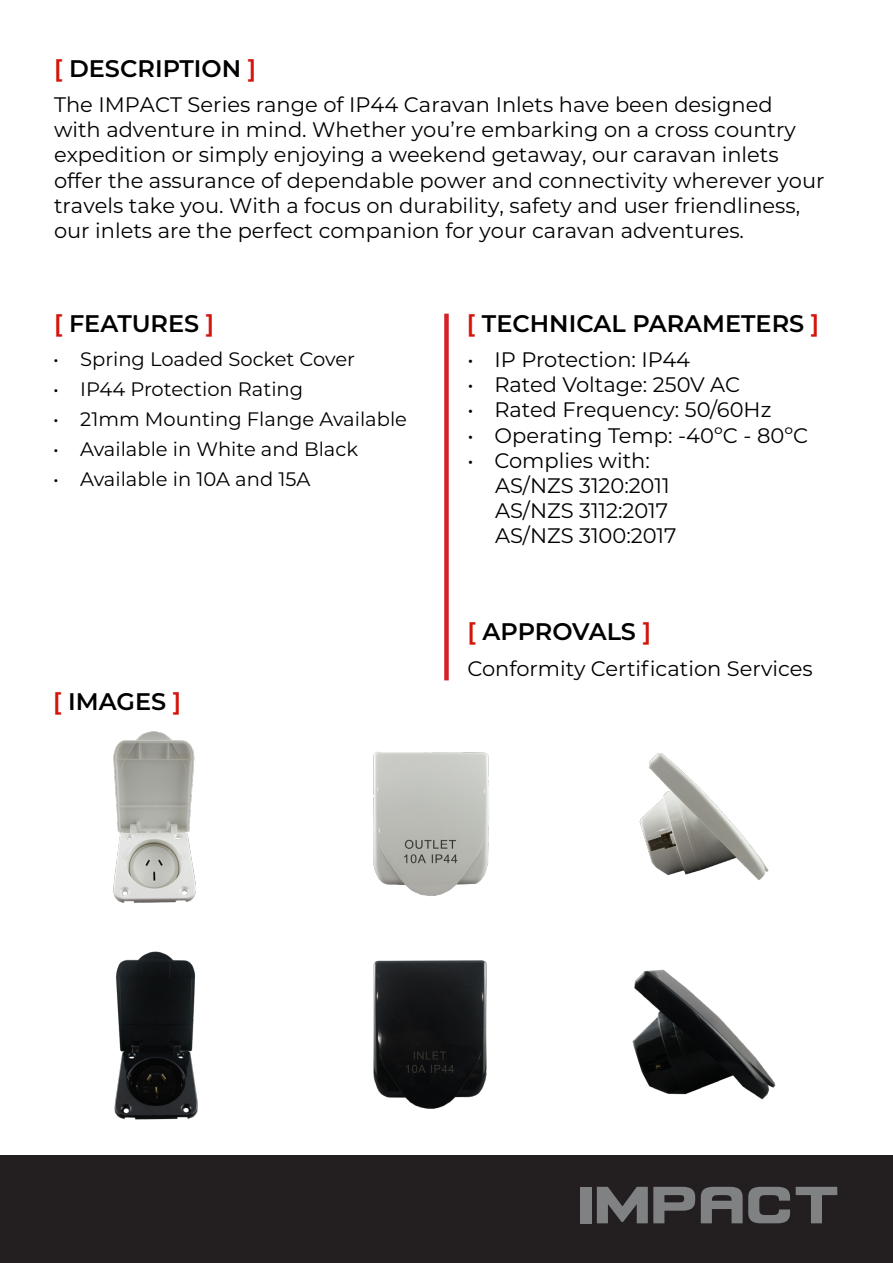
<style>
.page{position:relative;width:893px;height:1263px;background:#fff}
.page>*{position:absolute;margin:0;border:0;box-sizing:border-box;transform-origin:0 0}
.t1{font:63px "Usuzi";color:#7f8183}
.t2{font:600 24px "Montserrat";color:#000}
.t3{font:21px/25.2px "Montserrat";color:#000}
.t4{font:19.5px "Montserrat";color:#000}
.s1{color:#d4140b}
</style>
<div class="page">
<div style="left:0;top:1155px;width:893px;height:108px;background:#231f20"></div>
<div style="left:444px;top:314px;width:5px;height:366px;background:#d62027"></div>
<img style="left:113px;top:731px;width:83px;height:172px">
<img style="left:373px;top:751px;width:116px;height:145px">
<img style="left:639px;top:753px;width:130px;height:127px">
<img style="left:114px;top:951px;width:84px;height:169px">
<img style="left:373px;top:960px;width:114px;height:149px">
<img style="left:632px;top:969px;width:144px;height:131px">
<p class="t2" style="left:54px;top:52px;width:204px"><span class="s1">[</span> DESCRIPTION <span class="s1">]</span></p>
<p class="t3" style="left:54px;top:91px;width:772px">The IMPACT Series range of IP44 Caravan Inlets have been designed with adventure in mind. Whether you’re embarking on a cross country expedition or simply enjoying a weekend getaway, our caravan inlets offer the assurance of dependable power and connectivity wherever your travels take you. With a focus on durability, safety and user friendliness, our inlets are the perfect companion for your caravan adventures.</p>
<p class="t2" style="left:54px;top:307px;width:162px"><span class="s1">[</span> FEATURES <span class="s1">]</span></p>
<p class="t4" style="left:53px;top:345px;width:303px">• Spring Loaded Socket Cover</p>
<p class="t4" style="left:53px;top:375px;width:251px">• IP44 Protection Rating</p>
<p class="t4" style="left:53px;top:405px;width:355px">• 21mm Mounting Flange Available</p>
<p class="t4" style="left:53px;top:435px;width:306px">• Available in White and Black</p>
<p class="t4" style="left:53px;top:465px;width:259px">• Available in 10A and 15A</p>
<p class="t2" style="left:53px;top:684px;width:130px"><span class="s1">[</span> IMAGES <span class="s1">]</span></p>
<p class="t2" style="left:467px;top:307px;width:354px"><span class="s1">[</span> TECHNICAL PARAMETERS <span class="s1">]</span></p>
<p class="t3" style="left:467px;top:346px;width:224px">• IP Protection: IP44</p>
<p class="t3" style="left:467px;top:371px;width:274px">• Rated Voltage: 250V AC</p>
<p class="t3" style="left:467px;top:397px;width:305px">• Rated Frequency: 50/60Hz</p>
<p class="t3" style="left:467px;top:422px;width:342px">• Operating Temp: -40ºC - 80ºC</p>
<p class="t3" style="left:467px;top:447px;width:184px">• Complies with:</p>
<p class="t3" style="left:495px;top:472px;width:176px">AS/NZS 3120:2011</p>
<p class="t3" style="left:495px;top:497px;width:175px">AS/NZS 3112:2017</p>
<p class="t3" style="left:495px;top:523px;width:183px">AS/NZS 3100:2017</p>
<p class="t2" style="left:467px;top:614px;width:185px"><span class="s1">[</span> APPROVALS <span class="s1">]</span></p>
<p class="t3" style="left:467px;top:655px;width:347px">Conformity Certification Services</p>
<p class="t1" style="left:577px;top:1176px;width:264px">IMPACT</p>
</div>
